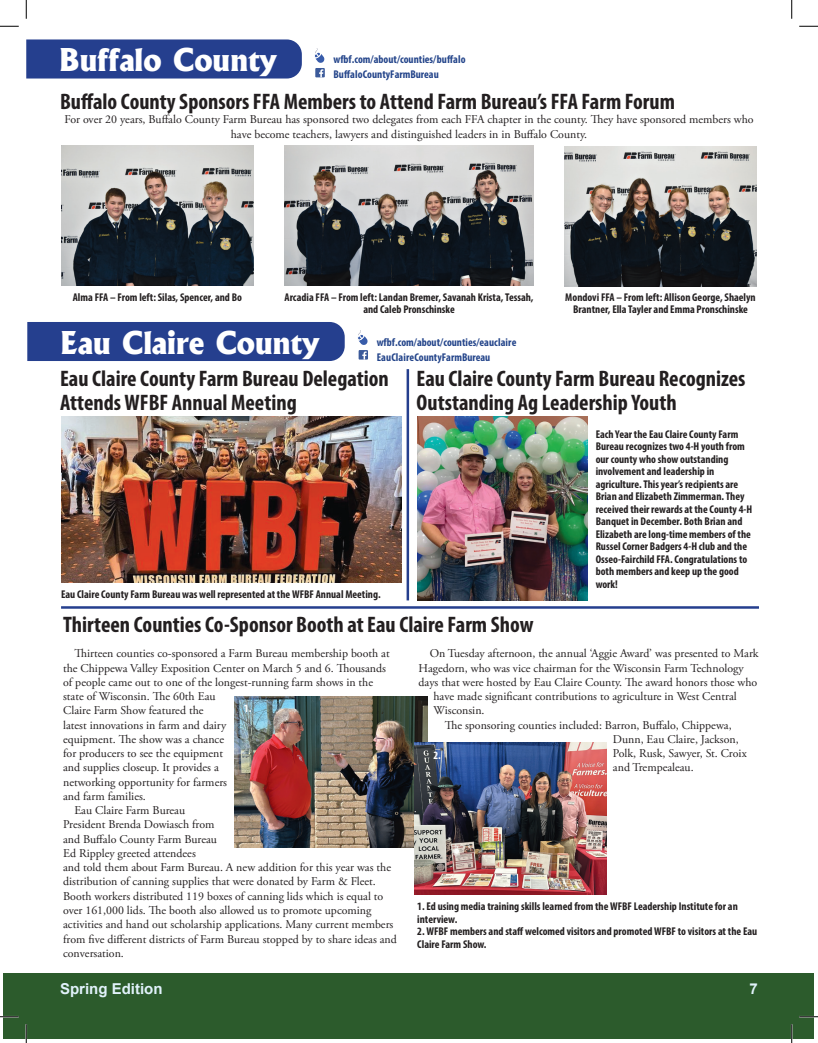
<style>
.page{position:relative;width:818px;height:1043px;background:#fff}
.page>*{position:absolute;margin:0;border:0;box-sizing:border-box;transform-origin:0 0}
.t1{font:800 30px "Albertus";color:#fff}
.t2{font:700 condensed 22.5px/23.8px "Myriad Pro";color:#231f20}
.t3{font:700 15px "Arial";color:#e1f2fb}
.t4{font:11.88px/14.2px "Adobe Garamond Pro";color:#231f20;text-align:center}
.t5{font:700 condensed 11.25px/12.5px "Myriad Pro";color:#231f20}
.t6{font:700 condensed 11.25px/15px "Myriad Pro";color:#23448a}
.t7{font:700 condensed 11.25px "Myriad Pro";color:#fff}
</style>
<div class="page">
<div style="left:4px;top:973px;width:810px;height:66px;background:#2c5b2c"></div>
<div style="left:27px;top:322px;width:318px;height:39px;background:#253f8e"></div>
<svg style="left:357px;top:330px;width:11px;height:30px"></svg>
<div style="left:26px;top:39px;width:276px;height:39px;background:#253f8e"></div>
<svg style="left:315px;top:48px;width:10px;height:30px"></svg>
<img style="left:61px;top:146px;width:193px;height:140px">
<img style="left:284px;top:146px;width:249px;height:140px">
<img style="left:564px;top:146px;width:192px;height:140px">
<img style="left:61px;top:416px;width:340px;height:166px">
<hr style="left:406px;top:369px;width:3px;height:231px;background:#253f8e">
<img style="left:417px;top:416px;width:170px;height:184px">
<hr style="left:61px;top:606px;width:698px;height:2px;background:#253f8e">
<img style="left:234px;top:696px;width:193px;height:152px">
<img style="left:414px;top:742px;width:192px;height:152px">
<svg style="left:0;top:25px;width:19px;height:2px"></svg>
<svg style="left:799px;top:25px;width:19px;height:2px"></svg>
<svg style="left:0;top:1015px;width:19px;height:2px"></svg>
<svg style="left:799px;top:1016px;width:19px;height:1px"></svg>
<svg style="left:25px;top:0;width:2px;height:19px"></svg>
<svg style="left:25px;top:1024px;width:2px;height:18px"></svg>
<svg style="left:791px;top:0;width:1px;height:19px"></svg>
<svg style="left:791px;top:1024px;width:1px;height:18px"></svg>
<h1 class="t1" style="left:59px;top:41px;width:219px">Buffalo County</h1>
<p class="t6" style="left:333px;top:52px;width:134px">wfbf.com/about/counties/buffalo<br>BuffaloCountyFarmBureau</p>
<h2 class="t2" style="left:60px;top:89px;width:616px">Buffalo County Sponsors FFA Members to Attend Farm Bureau’s FFA Farm Forum</h2>
<p class="t4" style="left:64px;top:113px;width:690px">For over 20 years, Buffalo County Farm Bureau has sponsored two delegates from each FFA chapter in the county. They have sponsored members who have become teachers, lawyers and distinguished leaders in in Buffalo County.</p>
<p class="t5" style="left:73px;top:290px;width:171px">Alma FFA – From left: Silas, Spencer, and Bo</p>
<p class="t5" style="left:284px;top:290px;width:250px;text-align:center">Arcadia FFA – From left: Landan Bremer, Savanah Krista, Tessah, and Caleb Pronschinske</p>
<p class="t5" style="left:565px;top:290px;width:192px;text-align:center">Mondovi FFA – From left: Allison George, Shaelyn<br>Brantner, Ella Tayler and Emma Pronschinske</p>
<h1 class="t1" style="left:60px;top:323px;width:261px">Eau Claire County</h1>
<p class="t6" style="left:376px;top:334px;width:141px">wfbf.com/about/counties/eauclaire<br>EauClaireCountyFarmBureau</p>
<h2 class="t2" style="left:60px;top:366px;width:330px">Eau Claire County Farm Bureau Delegation<br>Attends WFBF Annual Meeting</h2>
<h2 class="t2" style="left:416px;top:366px;width:330px">Eau Claire County Farm Bureau Recognizes<br>Outstanding Ag Leadership Youth</h2>
<p class="t5" style="left:595px;top:427px;width:158px">Each Year the Eau Claire County Farm Bureau recognizes two 4-H youth from our county who show outstanding involvement and leadership in agriculture. This year’s recipients are Brian and Elizabeth Zimmerman. They received their rewards at the County 4-H Banquet in December. Both Brian and Elizabeth are long-time members of the Russel Corner Badgers 4-H club and the Osseo-Fairchild FFA. Congratulations to both members and keep up the good work!</p>
<h2 class="t2" style="left:63px;top:612px;width:472px">Thirteen Counties Co-Sponsor Booth at Eau Claire Farm Show</h2>
<p class="t4" style="left:74px;top:647px;width:317px">Thirteen counties co-sponsored a Farm Bureau membership booth at</p>
<p class="t4" style="left:63px;top:661px;width:324px">the Chippewa Valley Exposition Center on March 5 and 6. Thousands</p>
<p class="t4" style="left:63px;top:675px;width:311px">of people came out to one of the longest-running farm shows in the</p>
<p class="t4" style="left:63px;top:689px;width:154px">state of Wisconsin. The 60th Eau</p>
<p class="t4" style="left:63px;top:704px;width:142px">Claire Farm Show featured the</p>
<p class="t4" style="left:63px;top:718px;width:165px">latest innovations in farm and dairy</p>
<p class="t4" style="left:63px;top:732px;width:162px">equipment. The show was a chance</p>
<p class="t4" style="left:63px;top:746px;width:161px">for producers to see the equipment</p>
<p class="t4" style="left:63px;top:761px;width:157px">and supplies closeup. It provides a</p>
<p class="t4" style="left:63px;top:775px;width:165px">networking opportunity for farmers</p>
<p class="t4" style="left:63px;top:789px;width:84px">and farm families.</p>
<p class="t4" style="left:74px;top:803px;width:112px">Eau Claire Farm Bureau</p>
<p class="t4" style="left:63px;top:818px;width:153px">President Brenda Dowiasch from</p>
<p class="t4" style="left:63px;top:832px;width:155px">and Buffalo County Farm Bureau</p>
<p class="t4" style="left:63px;top:846px;width:134px">Ed Rippley greeted attendees</p>
<p class="t4" style="left:63px;top:860px;width:329px">and told them about Farm Bureau. A new addition for this year was the</p>
<p class="t4" style="left:63px;top:875px;width:314px">distribution of canning supplies that were donated by Farm &amp; Fleet.</p>
<p class="t4" style="left:63px;top:889px;width:322px">Booth workers distributed 119 boxes of canning lids which is equal to</p>
<p class="t4" style="left:63px;top:903px;width:310px">over 161,000 lids. The booth also allowed us to promote upcoming</p>
<p class="t4" style="left:63px;top:917px;width:332px">activities and hand out scholarship applications. Many current members</p>
<p class="t4" style="left:63px;top:932px;width:335px">from five different districts of Farm Bureau stopped by to share ideas and</p>
<p class="t4" style="left:63px;top:946px;width:62px">conversation.</p>
<p class="t5" style="left:61px;top:587px;width:321px">Eau Claire County Farm Bureau was well represented at the WFBF Annual Meeting.</p>
<p class="t4" style="left:430px;top:647px;width:330px">On Tuesday afternoon, the annual ‘Aggie Award’ was presented to Mark</p>
<p class="t4" style="left:418px;top:661px;width:326px">Hagedorn, who was vice chairman for the Wisconsin Farm Technology</p>
<p class="t4" style="left:418px;top:675px;width:340px">days that were hosted by Eau Claire County. The award honors those who</p>
<p class="t4" style="left:433px;top:689px;width:305px">have made significant contributions to agriculture in West Central</p>
<p class="t4" style="left:433px;top:704px;width:53px">Wisconsin.</p>
<p class="t4" style="left:444px;top:718px;width:288px">The sponsoring counties included: Barron, Buffalo, Chippewa,</p>
<p class="t4" style="left:613px;top:732px;width:127px">Dunn, Eau Claire, Jackson,</p>
<p class="t4" style="left:613px;top:746px;width:135px">Polk, Rusk, Sawyer, St. Croix</p>
<p class="t4" style="left:613px;top:761px;width:82px">and Trempealeau.</p>
<p class="t7" style="left:244px;top:701px;width:9px">1.</p>
<p class="t7" style="left:433px;top:748px;width:9px">2.</p>
<p class="t5" style="left:417px;top:900px;width:322px">1. Ed using media training skills learned from the WFBF Leadership Institute for an interview.</p>
<p class="t5" style="left:417px;top:925px;width:341px">2. WFBF members and staff welcomed visitors and promoted WFBF to visitors at the Eau<br>Claire Farm Show.</p>
<p class="t3" style="left:60px;top:978px;width:104px">Spring Edition</p>
<p class="t3" style="left:749px;top:978px;width:10px">7</p>
</div>
